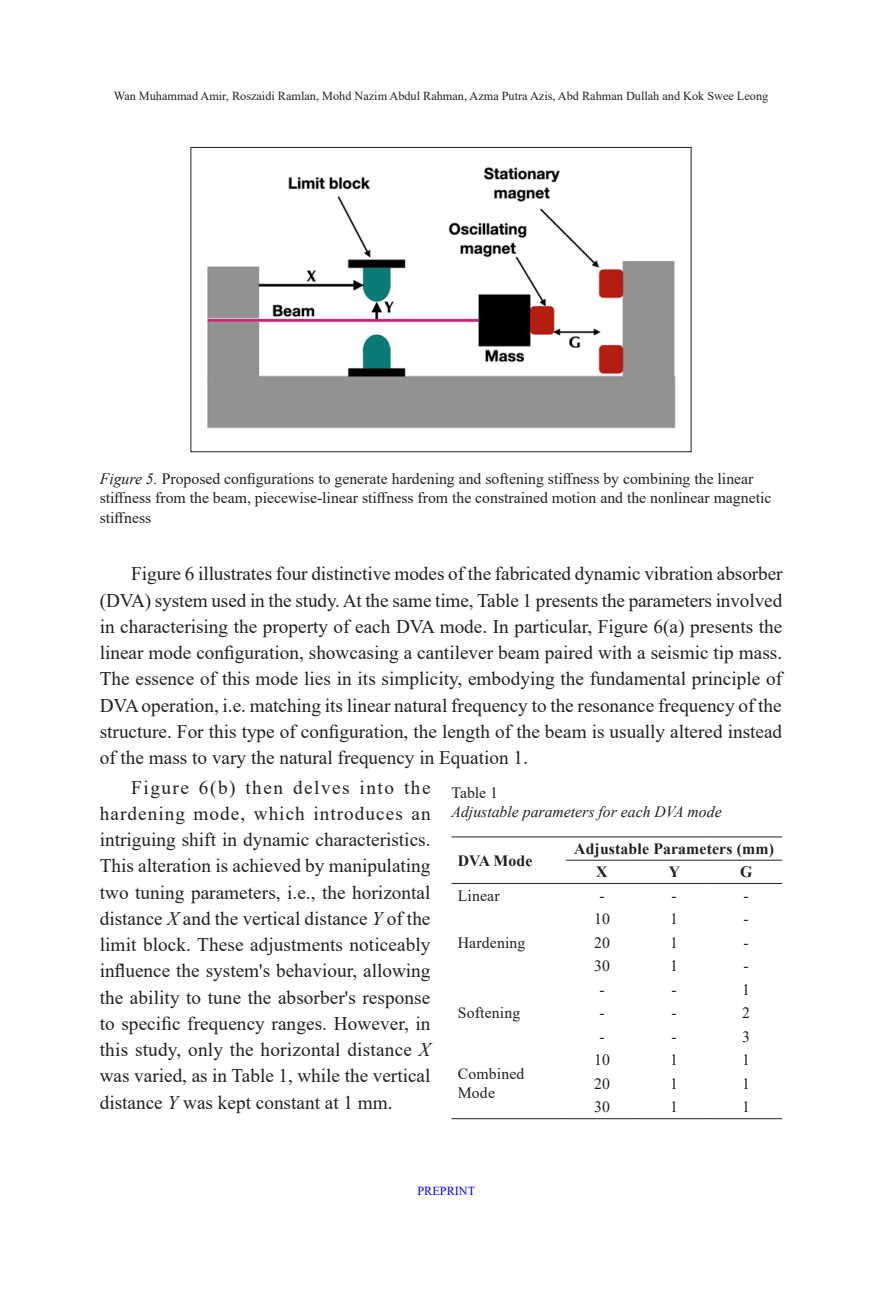
<style>
.page{position:relative;width:882px;height:1298px;background:#fff}
.page>*{position:absolute;margin:0;border:0;box-sizing:border-box;transform-origin:0 0}
.Body_Text{font:19.25px/26.2px "Times New Roman";color:#231f20;text-align:justify}
.Caption_Figure{font:15.75px/19.2px "Times New Roman";color:#231f20}
.Body_Table{font:15.75px/18.9px "Times New Roman";letter-spacing:.01em;color:#231f20}
.Caption_Table{font:italic 15.75px/19.2px "Times New Roman";color:#231f20}
.Body_Table-2{font:700 15.75px "Times New Roman";letter-spacing:.01em;color:#231f20}
.t1{font:12.25px "Times New Roman";color:#231f20}
.t2{font:12.25px "Times New Roman";color:#00f}
.s1{font-style:italic}
.s2{font-style:normal}
</style>
<div class="page">
<img style="left:207px;top:167px;width:469px;height:262px">
<div style="left:190px;top:147px;width:502px;height:305px;border:1px solid #231f20"></div>
<hr style="left:452px;top:1118px;width:114px;height:1px;background:#231f20">
<hr style="left:566px;top:1118px;width:72px;height:1px;background:#231f20">
<hr style="left:638px;top:1118px;width:72px;height:1px;background:#231f20">
<hr style="left:710px;top:1118px;width:72px;height:1px;background:#231f20">
<hr style="left:452px;top:836px;width:114px;height:1px;background:#231f20">
<hr style="left:452px;top:883px;width:114px;height:1px;background:#231f20">
<hr style="left:566px;top:836px;width:72px;height:1px;background:#231f20">
<hr style="left:638px;top:836px;width:72px;height:1px;background:#231f20">
<hr style="left:710px;top:836px;width:72px;height:1px;background:#231f20">
<hr style="left:566px;top:860px;width:72px;height:1px;background:#231f20">
<hr style="left:638px;top:860px;width:72px;height:1px;background:#231f20">
<hr style="left:710px;top:860px;width:72px;height:1px;background:#231f20">
<hr style="left:566px;top:883px;width:72px;height:1px;background:#231f20">
<hr style="left:638px;top:883px;width:72px;height:1px;background:#231f20">
<hr style="left:710px;top:883px;width:72px;height:1px;background:#231f20">
<p class="t1" style="left:114px;top:87px;width:656px">Wan Muhammad Amir, Roszaidi Ramlan, Mohd Nazim Abdul Rahman, Azma Putra Azis, Abd Rahman Dullah and Kok Swee Leong</p>
<p class="Caption_Figure" style="left:100px;top:469px;width:673px"><span class="s1">Figure 5.</span> Proposed configurations to generate hardening and softening stiffness by combining the linear stiffness from the beam, piecewise-linear stiffness from the constrained motion and the nonlinear magnetic stiffness</p>
<p class="Body_Text" style="left:100px;top:560px;width:684px;text-indent:32px">Figure 6 illustrates four distinctive modes of the fabricated dynamic vibration absorber (DVA) system used in the study. At the same time, Table 1 presents the parameters involved in characterising the property of each DVA mode. In particular, Figure 6(a) presents the linear mode configuration, showcasing a cantilever beam paired with a seismic tip mass.<br>The essence of this mode lies in its simplicity, embodying the fundamental principle of DVA operation, i.e. matching its linear natural frequency to the resonance frequency of the structure. For this type of configuration, the length of the beam is usually altered instead of the mass to vary the natural frequency in Equation 1.</p>
<p class="Caption_Table" style="left:452px;top:782px;width:272px"><span class="s2">Table 1<br></span>Adjustable parameters for each DVA mode</p>
<p class="Body_Table-2" style="left:458px;top:849px;width:76px">DVA Mode</p>
<p class="Body_Text" style="left:100px;top:773px;width:332px;text-indent:32px">Figure 6(b) then delves into the hardening mode, which introduces an intriguing shift in dynamic characteristics.<br>This alteration is achieved by manipulating two tuning parameters, i.e., the horizontal distance <span class="s1">X</span> and the vertical distance <span class="s1">Y</span> of the limit block. These adjustments noticeably influence the system's behaviour, allowing the ability to tune the absorber's response to specific frequency ranges. However, in this study, only the horizontal distance <span class="s1">X </span>was varied, as in Table 1, while the vertical distance <span class="s1">Y</span> was kept constant at 1 mm.</p>
<p class="Body_Table-2" style="left:574px;top:837px;width:201px">Adjustable Parameters (mm)</p>
<p class="Body_Table-2" style="left:596px;top:860px;width:13px">X</p>
<p class="Body_Table-2" style="left:669px;top:860px;width:13px">Y</p>
<p class="Body_Table-2" style="left:740px;top:860px;width:14px">G</p>
<p class="Body_Table" style="left:458px;top:885px;width:43px">Linear</p>
<p class="Body_Table" style="left:599px;top:885px;width:7px">-</p>
<p class="Body_Table" style="left:671px;top:885px;width:7px">-</p>
<p class="Body_Table" style="left:744px;top:885px;width:7px">-</p>
<p class="Body_Table" style="left:458px;top:932px;width:69px">Hardening</p>
<p class="Body_Table" style="left:594px;top:909px;width:17px">10</p>
<p class="Body_Table" style="left:670px;top:909px;width:9px">1</p>
<p class="Body_Table" style="left:744px;top:909px;width:7px">-</p>
<p class="Body_Table" style="left:594px;top:932px;width:17px">20</p>
<p class="Body_Table" style="left:670px;top:932px;width:9px">1</p>
<p class="Body_Table" style="left:744px;top:932px;width:7px">-</p>
<p class="Body_Table" style="left:594px;top:956px;width:17px">30</p>
<p class="Body_Table" style="left:670px;top:956px;width:9px">1</p>
<p class="Body_Table" style="left:744px;top:956px;width:7px">-</p>
<p class="Body_Table" style="left:599px;top:979px;width:7px">-</p>
<p class="Body_Table" style="left:671px;top:979px;width:7px">-</p>
<p class="Body_Table" style="left:742px;top:979px;width:9px">1</p>
<p class="Body_Table" style="left:599px;top:1003px;width:7px">-</p>
<p class="Body_Table" style="left:671px;top:1003px;width:7px">-</p>
<p class="Body_Table" style="left:742px;top:1003px;width:9px">2</p>
<p class="Body_Table" style="left:599px;top:1026px;width:7px">-</p>
<p class="Body_Table" style="left:671px;top:1026px;width:7px">-</p>
<p class="Body_Table" style="left:742px;top:1026px;width:9px">3</p>
<p class="Body_Table" style="left:458px;top:1003px;width:64px">Softening</p>
<p class="Body_Table" style="left:594px;top:1050px;width:17px">10</p>
<p class="Body_Table" style="left:670px;top:1050px;width:9px">1</p>
<p class="Body_Table" style="left:742px;top:1050px;width:9px">1</p>
<p class="Body_Table" style="left:594px;top:1073px;width:17px">20</p>
<p class="Body_Table" style="left:670px;top:1073px;width:9px">1</p>
<p class="Body_Table" style="left:742px;top:1073px;width:9px">1</p>
<p class="Body_Table" style="left:594px;top:1097px;width:17px">30</p>
<p class="Body_Table" style="left:670px;top:1097px;width:9px">1</p>
<p class="Body_Table" style="left:742px;top:1097px;width:9px">1</p>
<p class="Body_Table" style="left:458px;top:1064px;width:68px">Combined<br>Mode</p>
<p class="t2" style="left:417px;top:1182px;width:59px">PREPRINT</p>
</div>
